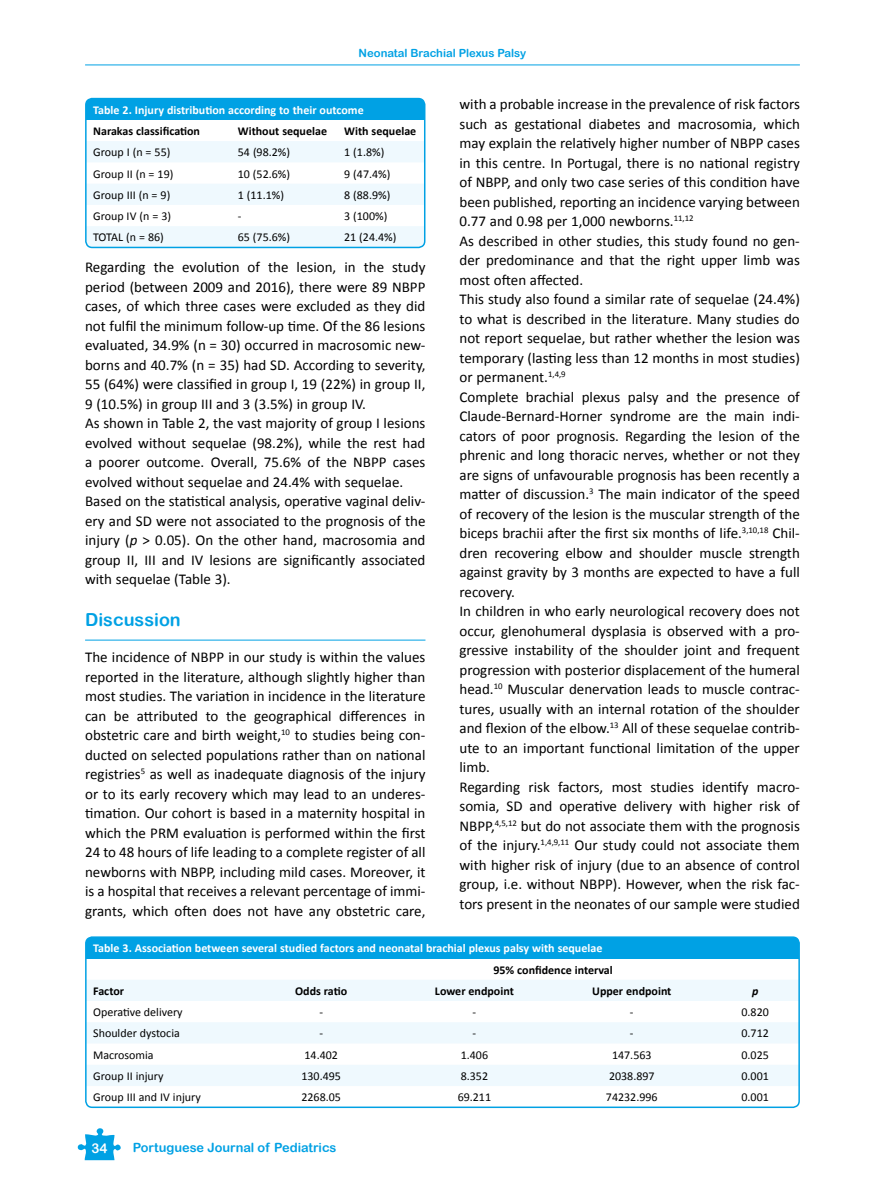
<style>
.page{position:relative;width:885px;height:1191px;background:#fff}
.page>*{position:absolute;margin:0;border:0;box-sizing:border-box;transform-origin:0 0}
.t1{font:18px "Arial Rounded MT Bold";color:#00a1e4}
.t2{font:15px/19.5px "Calibri";color:#000}
.t3{font:13.5px "Arial Rounded MT Bold";color:#fff}
.t4{font:12.75px "Arial Rounded MT Bold";color:#00a1e4}
.t5{font:12px "Calibri";color:#000}
.t6{font:700 12px "Calibri";color:#fff}
.t7{font:700 12px "Calibri";color:#000}
.t8{font:italic 700 12px "Calibri";color:#000}
.t9{font:11.25px "Arial Rounded MT Bold";color:#00a1e4}
.s1{font-style:italic}
</style>
<div class="page">
<hr style="left:85px;top:65px;width:714px;height:1px;background:#00a1e4">
<svg style="left:77px;top:1128px;width:44px;height:32px"></svg>
<hr style="left:85px;top:639px;width:340px;height:1px;background:#00a1e4">
<div style="left:86px;top:937px;width:713px;height:21px;background:#00a1e4"></div>
<svg style="left:88px;top:980px;width:708px;height:106px;fill:#eff9fe"></svg>
<div style="left:85px;top:936px;width:714px;height:172px;border:2px solid #00a1e4;border-radius:6px"></div>
<div style="left:86px;top:99px;width:338px;height:21px;background:#00a1e4"></div>
<svg style="left:88px;top:141px;width:336px;height:106px"></svg>
<div style="left:85px;top:98px;width:340px;height:150px;border:2px solid #00a1e4;border-radius:6px"></div>
<p class="t9" style="left:358px;top:46px;width:169px">Neonatal Brachial Plexus Palsy</p>
<p class="t2" style="left:459px;top:94px;width:342px">with a probable increase in the prevalence of risk factors such as gestational diabetes and macrosomia, which may explain the relatively higher number of NBPP cases in this centre. In Portugal, there is no national registry of NBPP, and only two case series of this condition have been published, reporting an incidence varying between 0.77 and 0.98 per 1,000 newborns.<sup>11,12<br></sup>As described in other studies, this study found no gen&shy;der predominance and that the right upper limb was most often affected.<br>This study also found a similar rate of sequelae (24.4%) to what is described in the literature. Many studies do not report sequelae, but rather whether the lesion was temporary (lasting less than 12 months in most studies) or permanent.<sup>1,4,9<br></sup>Complete brachial plexus palsy and the presence of Claude-Bernard-Horner syndrome are the main indi&shy;cators of poor prognosis. Regarding the lesion of the phrenic and long thoracic nerves, whether or not they are signs of unfavourable prognosis has been recently a matter of discussion.<sup>3</sup> The main indicator of the speed of recovery of the lesion is the muscular strength of the biceps brachii after the first six months of life.<sup>3,10,18</sup> Chil&shy;dren recovering elbow and shoulder muscle strength against gravity by 3 months are expected to have a full recovery.<br>In children in who early neurological recovery does not occur, glenohumeral dysplasia is observed with a pro&shy;gressive instability of the shoulder joint and frequent progression with posterior displacement of the humeral head.<sup>10</sup> Muscular denervation leads to muscle contrac&shy;tures, usually with an internal rotation of the shoulder and flexion of the elbow.<sup>13</sup> All of these sequelae contrib&shy;ute to an important functional limitation of the upper limb.<br>Regarding risk factors, most studies identify macro&shy;somia, SD and operative delivery with higher risk of NBPP,<sup>4,5,12</sup> but do not associate them with the prognosis of the injury.<sup>1,4,9,11</sup> Our study could not associate them with higher risk of injury (due to an absence of control group, i.e. without NBPP). However, when the risk fac&shy;tors present in the neonates of our sample were studied</p>
<p class="t6" style="left:93px;top:941px;width:510px">Table 3. Association between several studied factors and neonatal brachial plexus palsy with sequelae</p>
<p class="t7" style="left:493px;top:962px;width:121px">95% confidence interval</p>
<p class="t7" style="left:93px;top:983px;width:32px">Factor</p>
<p class="t7" style="left:295px;top:983px;width:54px">Odds ratio</p>
<p class="t7" style="left:435px;top:983px;width:80px">Lower endpoint</p>
<p class="t7" style="left:592px;top:983px;width:81px">Upper endpoint</p>
<p class="t8" style="left:752px;top:983px;width:8px">p</p>
<p class="t5" style="left:93px;top:1004px;width:91px">Operative delivery</p>
<p class="t5" style="left:319px;top:1004px;width:5px">-</p>
<p class="t5" style="left:472px;top:1004px;width:5px">-</p>
<p class="t5" style="left:630px;top:1004px;width:5px">-</p>
<p class="t5" style="left:741px;top:1004px;width:29px">0.820</p>
<p class="t5" style="left:93px;top:1026px;width:88px">Shoulder dystocia</p>
<p class="t5" style="left:319px;top:1026px;width:5px">-</p>
<p class="t5" style="left:472px;top:1026px;width:5px">-</p>
<p class="t5" style="left:630px;top:1026px;width:5px">-</p>
<p class="t5" style="left:741px;top:1026px;width:29px">0.712</p>
<p class="t5" style="left:93px;top:1047px;width:62px">Macrosomia</p>
<p class="t5" style="left:304px;top:1047px;width:35px">14.402</p>
<p class="t5" style="left:460px;top:1047px;width:29px">1.406</p>
<p class="t5" style="left:612px;top:1047px;width:41px">147.563</p>
<p class="t5" style="left:741px;top:1047px;width:29px">0.025</p>
<p class="t5" style="left:93px;top:1068px;width:72px">Group II injury</p>
<p class="t5" style="left:301px;top:1068px;width:41px">130.495</p>
<p class="t5" style="left:460px;top:1068px;width:29px">8.352</p>
<p class="t5" style="left:609px;top:1068px;width:47px">2038.897</p>
<p class="t5" style="left:741px;top:1068px;width:29px">0.001</p>
<p class="t5" style="left:93px;top:1089px;width:109px">Group III and IV injury</p>
<p class="t5" style="left:301px;top:1089px;width:41px">2268.05</p>
<p class="t5" style="left:457px;top:1089px;width:35px">69.211</p>
<p class="t5" style="left:606px;top:1089px;width:53px">74232.996</p>
<p class="t5" style="left:741px;top:1089px;width:29px">0.001</p>
<p class="t6" style="left:93px;top:102px;width:272px">Table 2. Injury distribution according to their outcome</p>
<p class="t7" style="left:93px;top:124px;width:108px">Narakas classification</p>
<p class="t7" style="left:238px;top:124px;width:91px">Without sequelae</p>
<p class="t7" style="left:344px;top:124px;width:74px">With sequelae</p>
<p class="t5" style="left:93px;top:145px;width:79px">Group I (n = 55)</p>
<p class="t5" style="left:238px;top:145px;width:54px">54 (98.2%)</p>
<p class="t5" style="left:344px;top:145px;width:42px">1 (1.8%)</p>
<p class="t5" style="left:93px;top:166px;width:82px">Group II (n = 19)</p>
<p class="t5" style="left:238px;top:166px;width:54px">10 (52.6%)</p>
<p class="t5" style="left:344px;top:166px;width:48px">9 (47.4%)</p>
<p class="t5" style="left:93px;top:187px;width:79px">Group III (n = 9)</p>
<p class="t5" style="left:238px;top:187px;width:48px">1 (11.1%)</p>
<p class="t5" style="left:344px;top:187px;width:48px">8 (88.9%)</p>
<p class="t5" style="left:93px;top:209px;width:79px">Group IV (n = 3)</p>
<p class="t5" style="left:238px;top:209px;width:5px">-</p>
<p class="t5" style="left:344px;top:209px;width:45px">3 (100%)</p>
<p class="t5" style="left:93px;top:230px;width:72px">TOTAL (n = 86)</p>
<p class="t5" style="left:238px;top:230px;width:54px">65 (75.6%)</p>
<p class="t5" style="left:344px;top:230px;width:54px">21 (24.4%)</p>
<p class="t2" style="left:85px;top:257px;width:342px">Regarding the evolution of the lesion, in the study period (between 2009 and 2016), there were 89 NBPP cases, of which three cases were excluded as they did not fulfil the minimum follow-up time. Of the 86 lesions evaluated, 34.9% (n = 30) occurred in macrosomic new&shy;borns and 40.7% (n = 35) had SD. According to severity, 55 (64%) were classified in group I, 19 (22%) in group II, 9 (10.5%) in group III and 3 (3.5%) in group IV.<br>As shown in Table 2, the vast majority of group I lesions evolved without sequelae (98.2%), while the rest had a poorer outcome. Overall, 75.6% of the NBPP cases evolved without sequelae and 24.4% with sequelae.<br>Based on the statistical analysis, operative vaginal deliv&shy;ery and SD were not associated to the prognosis of the injury (<span class="s1">p</span> &gt; 0.05). On the other hand, macrosomia and group II, III and IV lesions are significantly associated with sequelae (Table 3).</p>
<p class="t1" style="left:85px;top:609px;width:97px">Discussion</p>
<p class="t2" style="left:85px;top:647px;width:342px;text-align:justify">The incidence of NBPP in our study is within the values reported in the literature, although slightly higher than most studies. The variation in incidence in the literature can be attributed to the geographical differences in obstetric care and birth weight,<sup>10</sup> to studies being con&shy;ducted on selected populations rather than on national registries<sup>5</sup> as well as inadequate diagnosis of the injury or to its early recovery which may lead to an underes&shy;timation. Our cohort is based in a maternity hospital in which the PRM evaluation is performed within the first 24 to 48 hours of life leading to a complete register of all newborns with NBPP, including mild cases. Moreover, it is a hospital that receives a relevant percentage of immi&shy;grants, which often does not have any obstetric care,</p>
<p class="t3" style="left:92px;top:1139px;width:18px">34</p>
<p class="t4" style="left:133px;top:1140px;width:205px">Portuguese Journal of Pediatrics</p>
</div>
